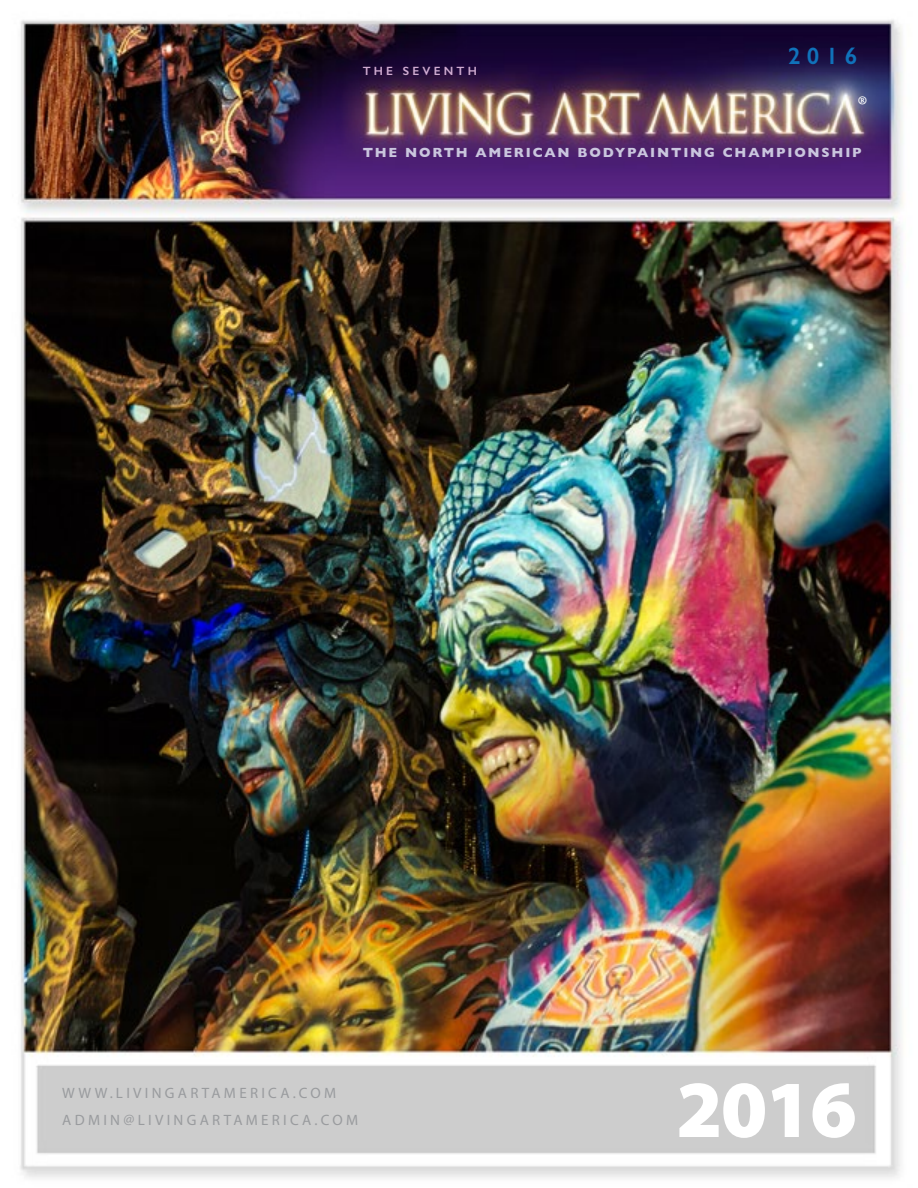
<style>
.page{position:relative;width:918px;height:1188px;background:#fff}
.page>*{position:absolute;margin:0;border:0;box-sizing:border-box;transform-origin:0 0}
.t1{font:900 81.6px "Myriad Pro";color:#fff}
.t2{font:31.35px "Minion Pro";color:#fff}
.t3{font:600 23.7px "Gill Sans";color:#1072ba}
.t4{font:15px/27px "Myriad Pro";letter-spacing:.22em;color:#999b9e}
.t5{font:700 13.5px "Gill Sans";letter-spacing:.135em;color:#cac6de}
.t6{font:600 12px "Gill Sans";letter-spacing:.265em;color:#d0acd1}
</style>
<div class="page">
<img style="left:20px;top:20px;width:883px;height:1158px">
<p class="t6" style="left:363px;top:64px;width:116px">THE SEVENTH</p>
<h3 class="t3" style="left:788px;top:41px;width:71px">2016</h3>
<h2 class="t2" style="left:857px;top:86px;width:12px">®</h2>
<p class="t5" style="left:363px;top:142px;width:501px">THE NORTH AMERICAN BODYPAINTING CHAMPIONSHIP</p>
<p class="t4" style="left:62px;top:1079px;width:297px">WWW.LIVINGARTAMERICA.COM<br>ADMIN@LIVINGARTAMERICA.COM</p>
<h1 class="t1" style="left:676px;top:1063px;width:182px">2016</h1>
</div>
